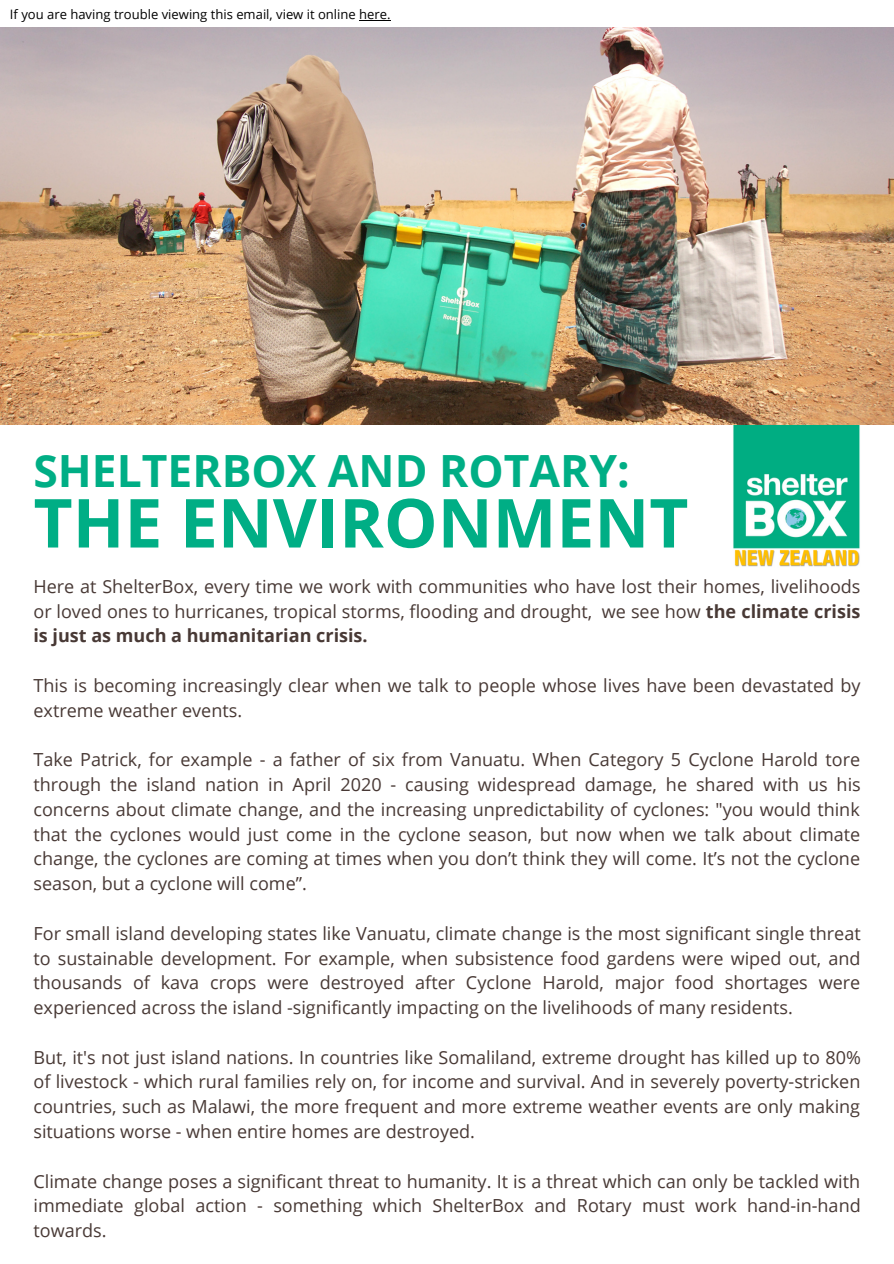
<style>
.page{position:relative;width:894px;height:1264px;background:#fff}
.page>*{position:absolute;margin:0;border:0;box-sizing:border-box;transform-origin:0 0}
.t1{font:700 67.65px "Open Sans";color:#00ae85}
.t2{font:700 44.4px "Open Sans";color:#00ae85}
.t3{font:18px/24.8px "Open Sans";color:#483935;text-align:justify}
.t4{font:13.05px "Open Sans";color:#000}
.s1{font-weight:700}
</style>
<div class="page">
<img style="left:732px;top:424px;width:128px;height:143px">
<img style="left:0;top:27px;width:893px;height:397px">
<svg style="left:359px;top:20px;width:31px;height:1px"></svg>
<p class="t4" style="left:10px;top:5px;width:382px">If you are having trouble viewing this email, view it online here.</p>
<p class="t2" style="left:33px;top:439px;width:597px">SHELTERBOX AND ROTARY:</p>
<p class="t1" style="left:33px;top:475px;width:656px">THE ENVIRONMENT</p>
<p class="t3" style="left:33px;top:573px;width:828px">Here at ShelterBox, every time we work with communities who have lost their homes, livelihoods or loved ones to hurricanes, tropical storms, flooding and drought, we see how <span class="s1">the climate crisis is just as much a humanitarian crisis.</span></p>
<p class="t3" style="left:33px;top:672px;width:828px">This is becoming increasingly clear when we talk to people whose lives have been devastated by extreme weather events.</p>
<p class="t3" style="left:33px;top:747px;width:828px">Take Patrick, for example - a father of six from Vanuatu. When Category 5 Cyclone Harold tore through the island nation in April 2020 - causing widespread damage, he shared with us his concerns about climate change, and the increasing unpredictability of cyclones: "you would think that the cyclones would just come in the cyclone season, but now when we talk about climate change, the cyclones are coming at times when you don’t think they will come. It’s not the cyclone season, but a cyclone will come”.</p>
<p class="t3" style="left:33px;top:920px;width:828px">For small island developing states like Vanuatu, climate change is the most significant single threat to sustainable development. For example, when subsistence food gardens were wiped out, and thousands of kava crops were destroyed after Cyclone Harold, major food shortages were experienced across the island -significantly impacting on the livelihoods of many residents.</p>
<p class="t3" style="left:33px;top:1044px;width:828px">But, it's not just island nations. In countries like Somaliland, extreme drought has killed up to 80% of livestock - which rural families rely on, for income and survival. And in severely poverty-stricken countries, such as Malawi, the more frequent and more extreme weather events are only making situations worse - when entire homes are destroyed.</p>
<p class="t3" style="left:33px;top:1168px;width:828px">Climate change poses a significant threat to humanity. It is a threat which can only be tackled with immediate global action - something which ShelterBox and Rotary must work hand-in-hand towards.</p>
</div>
